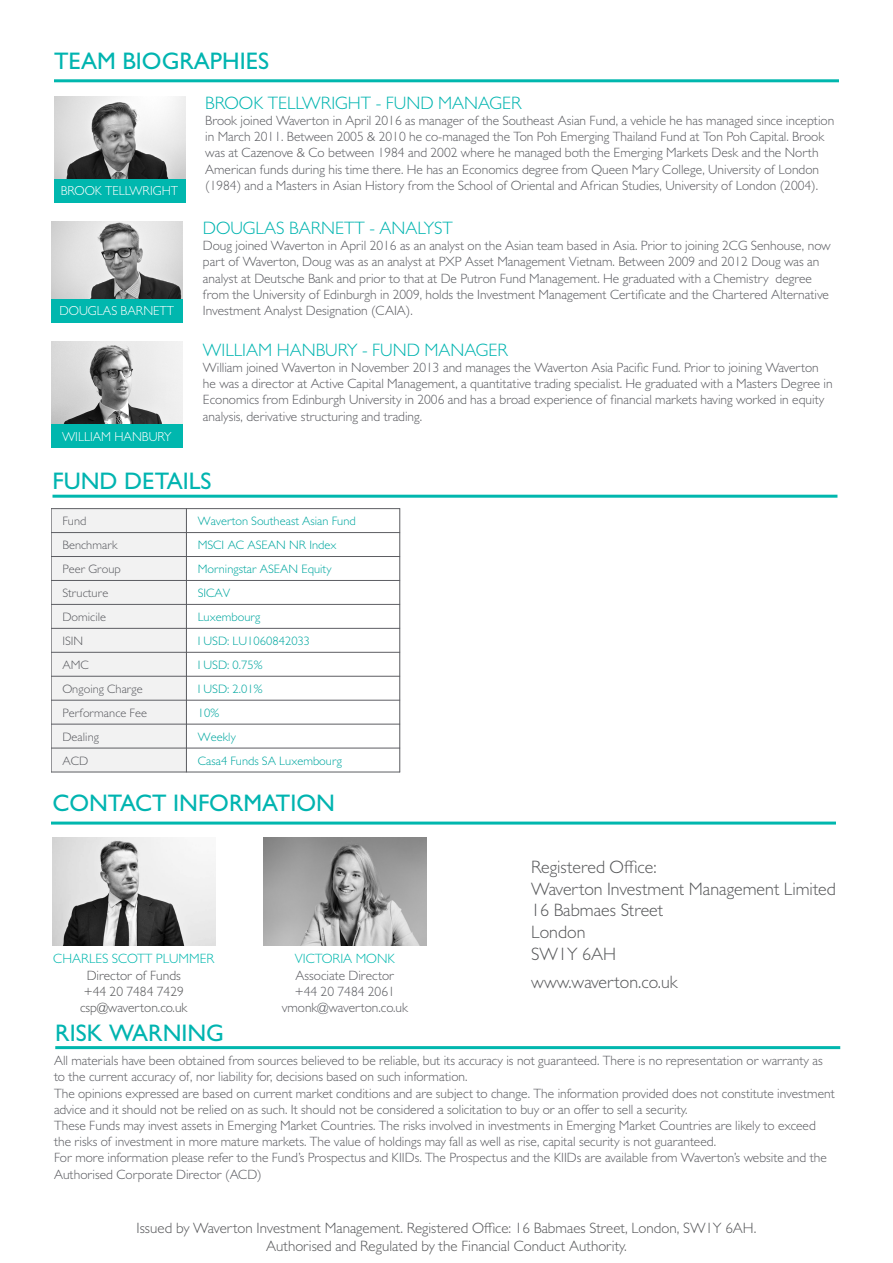
<style>
.page{position:relative;width:893px;height:1263px;background:#fff}
.page>*{position:absolute;margin:0;border:0;box-sizing:border-box;transform-origin:0 0}
.MP_-_Heading{font:500 24px "Gill Sans MT Pro";color:#00b4b0}
.t1{font:300 18px "Gill Sans MT Pro";color:#57585a}
.t2{font:300 18px "Gill Sans MT Pro";color:#00b4b0}
.t3{font:300 15px "Gill Sans MT Pro";color:#57585a}
.t4{font:300 13.5px/16.2px "Gill Sans MT Pro";color:#5b5c61}
.t5{font:300 13.5px "Gill Sans MT Pro";color:#57585a}
.t6{font:300 13.5px "Gill Sans MT Pro";color:#00b7ae}
.t7{font:300 13.05px "Gill Sans MT Pro";color:#fff}
.t8{font:300 12.3px "Gill Sans MT Pro";color:#00a7a0}
.t9{font:300 12.3px "Gill Sans MT Pro";color:#5b5c61}
</style>
<div class="page">
<hr style="left:52px;top:495px;width:785px;height:3px;background:#00b7ae">
<hr style="left:54px;top:79px;width:785px;height:3px;background:#00b7ae">
<hr style="left:51px;top:821px;width:785px;height:3px;background:#00b7ae">
<img style="left:52px;top:837px;width:163px;height:108px">
<img style="left:264px;top:837px;width:162px;height:108px">
<hr style="left:55px;top:1046px;width:785px;height:3px;background:#00b7ae">
<img style="left:51px;top:342px;width:132px;height:82px">
<div style="left:51px;top:424px;width:132px;height:24px;background:#00b7ae"></div>
<img style="left:54px;top:97px;width:131px;height:82px">
<div style="left:54px;top:179px;width:131px;height:24px;background:#00b7ae"></div>
<img style="left:51px;top:222px;width:132px;height:77px">
<div style="left:51px;top:299px;width:132px;height:24px;background:#00b7ae"></div>
<div style="left:51px;top:509px;width:135px;height:24px;background:#f2f2f2"></div>
<div style="left:51px;top:533px;width:135px;height:23px;background:#f2f2f2"></div>
<div style="left:51px;top:556px;width:135px;height:24px;background:#f2f2f2"></div>
<div style="left:51px;top:580px;width:135px;height:24px;background:#f2f2f2"></div>
<div style="left:51px;top:604px;width:135px;height:24px;background:#f2f2f2"></div>
<div style="left:51px;top:628px;width:135px;height:24px;background:#f2f2f2"></div>
<div style="left:51px;top:652px;width:135px;height:24px;background:#f2f2f2"></div>
<div style="left:51px;top:676px;width:135px;height:24px;background:#f2f2f2"></div>
<div style="left:51px;top:700px;width:135px;height:24px;background:#f2f2f2"></div>
<div style="left:51px;top:724px;width:135px;height:24px;background:#f2f2f2"></div>
<div style="left:51px;top:748px;width:135px;height:24px;background:#f2f2f2"></div>
<hr style="left:186px;top:509px;width:1px;height:263px;background:#5b5c61">
<hr style="left:51px;top:532px;width:349px;height:1px;background:#5b5c61">
<hr style="left:51px;top:556px;width:349px;height:1px;background:#5b5c61">
<hr style="left:51px;top:580px;width:349px;height:1px;background:#5b5c61">
<hr style="left:51px;top:604px;width:349px;height:1px;background:#5b5c61">
<hr style="left:51px;top:628px;width:349px;height:1px;background:#5b5c61">
<hr style="left:51px;top:652px;width:349px;height:1px;background:#5b5c61">
<hr style="left:51px;top:676px;width:349px;height:1px;background:#5b5c61">
<hr style="left:51px;top:700px;width:349px;height:1px;background:#5b5c61">
<hr style="left:51px;top:724px;width:349px;height:1px;background:#5b5c61">
<hr style="left:51px;top:748px;width:349px;height:1px;background:#5b5c61">
<hr style="left:51px;top:509px;width:1px;height:263px;background:#5b5c61">
<hr style="left:399px;top:509px;width:1px;height:263px;background:#5b5c61">
<hr style="left:51px;top:509px;width:349px;height:1px;background:#5b5c61">
<hr style="left:51px;top:772px;width:349px;height:1px;background:#5b5c61">
<p class="MP_-_Heading" style="left:54px;top:47px;width:217px">TEAM BIOGRAPHIES</p>
<p class="t7" style="left:61px;top:183px;width:119px">BROOK TELLWRIGHT</p>
<p class="t7" style="left:60px;top:303px;width:116px">DOUGLAS BARNETT</p>
<p class="t7" style="left:62px;top:428px;width:111px">WILLIAM HANBURY</p>
<p class="t2" style="left:205px;top:92px;width:318px">BROOK TELLWRIGHT - FUND MANAGER</p>
<p class="t4" style="left:205px;top:112px;width:631px">Brook joined Waverton in April 2016 as manager of the Southeast Asian Fund, a vehicle he has managed since inception in March 2011. Between 2005 &amp; 2010 he co-managed the Ton Poh Emerging Thailand Fund at Ton Poh Capital. Brook was at Cazenove &amp; Co between 1984 and 2002 where he managed both the Emerging Markets Desk and the North American funds during his time there. He has an Economics degree from Queen Mary College, University of London (1984) and a Masters in Asian History from the School of Oriental and African Studies, University of London (2004).</p>
<p class="t2" style="left:203px;top:217px;width:251px">DOUGLAS BARNETT - ANALYST</p>
<p class="t4" style="left:203px;top:237px;width:629px">Doug joined Waverton in April 2016 as an analyst on the Asian team based in Asia. Prior to joining 2CG Senhouse, now part of Waverton, Doug was as an analyst at PXP Asset Management Vietnam. Between 2009 and 2012 Doug was an analyst at Deutsche Bank and prior to that at De Putron Fund Management. He graduated with a Chemistry degree from the University of Edinburgh in 2009, holds the Investment Management Certificate and the Chartered Alternative Investment Analyst Designation (CAIA).</p>
<p class="t2" style="left:203px;top:339px;width:307px">WILLIAM HANBURY - FUND MANAGER</p>
<p class="t4" style="left:203px;top:359px;width:631px">William joined Waverton in November 2013 and manages the Waverton Asia Pacific Fund. Prior to joining Waverton he was a director at Active Capital Management, a quantitative trading specialist. He graduated with a Masters Degree in Economics from Edinburgh University in 2006 and has a broad experience of financial markets having worked in equity analysis, derivative structuring and trading.</p>
<p class="MP_-_Heading" style="left:52px;top:466px;width:161px">FUND DETAILS</p>
<p class="t9" style="left:62px;top:514px;width:26px">Fund</p>
<p class="t8" style="left:198px;top:514px;width:160px">Waverton Southeast Asian Fund</p>
<p class="t9" style="left:62px;top:538px;width:57px">Benchmark</p>
<p class="t8" style="left:198px;top:538px;width:140px">MSCI AC ASEAN NR Index</p>
<p class="t9" style="left:62px;top:562px;width:60px">Peer Group</p>
<p class="t8" style="left:198px;top:562px;width:135px">Morningstar ASEAN Equity</p>
<p class="t9" style="left:62px;top:586px;width:47px">Structure</p>
<p class="t8" style="left:198px;top:586px;width:34px">SICAV</p>
<p class="t9" style="left:62px;top:610px;width:45px">Domicile</p>
<p class="t8" style="left:198px;top:610px;width:64px">Luxembourg</p>
<p class="t9" style="left:62px;top:633px;width:22px">ISIN</p>
<p class="t8" style="left:198px;top:633px;width:114px">I USD: LU1060842033</p>
<p class="t9" style="left:62px;top:657px;width:28px">AMC</p>
<p class="t8" style="left:198px;top:657px;width:66px">I USD: 0.75%</p>
<p class="t9" style="left:62px;top:681px;width:82px">Ongoing Charge</p>
<p class="t8" style="left:198px;top:681px;width:66px">I USD: 2.01%</p>
<p class="t9" style="left:62px;top:705px;width:86px">Performance Fee</p>
<p class="t8" style="left:198px;top:705px;width:23px">10%</p>
<p class="t9" style="left:62px;top:729px;width:38px">Dealing</p>
<p class="t8" style="left:198px;top:729px;width:40px">Weekly</p>
<p class="t9" style="left:62px;top:753px;width:27px">ACD</p>
<p class="t8" style="left:198px;top:753px;width:146px">Casa4 Funds SA Luxembourg</p>
<p class="MP_-_Heading" style="left:52px;top:789px;width:284px">CONTACT INFORMATION</p>
<p class="t6" style="left:53px;top:951px;width:163px">CHARLES SCOTT PLUMMER</p>
<p class="t5" style="left:87px;top:967px;width:96px">Director of Funds</p>
<p class="t5" style="left:84px;top:983px;width:102px">+44 20 7484 7429</p>
<p class="t5" style="left:80px;top:999px;width:109px">csp@waverton.co.uk</p>
<p class="t6" style="left:295px;top:951px;width:102px">VICTORIA MONK</p>
<p class="t4" style="left:295px;top:967px;width:100px">Associate Director</p>
<p class="t4" style="left:295px;top:983px;width:102px">+44 20 7484 2061</p>
<p class="t4" style="left:282px;top:999px;width:128px">vmonk@waverton.co.uk</p>
<p class="t1" style="left:531px;top:856px;width:127px">Registered Office:</p>
<p class="t1" style="left:531px;top:878px;width:306px">Waverton Investment Management Limited</p>
<p class="t1" style="left:531px;top:899px;width:134px">16 Babmaes Street</p>
<p class="t1" style="left:531px;top:921px;width:56px">London</p>
<p class="t1" style="left:531px;top:943px;width:86px">SW1Y 6AH</p>
<p class="t1" style="left:531px;top:971px;width:148px">www.waverton.co.uk</p>
<p class="MP_-_Heading" style="left:55px;top:1019px;width:170px">RISK WARNING</p>
<p class="t4" style="left:54px;top:1052px;width:770px">All materials have been obtained from sources believed to be reliable, but its accuracy is not guaranteed. There is no representation or warranty as to the current accuracy of, nor liability for, decisions based on such information.</p>
<p class="t4" style="left:54px;top:1085px;width:782px">The opinions expressed are based on current market conditions and are subject to change. The information provided does not constitute investment advice and it should not be relied on as such. It should not be considered a solicitation to buy or an offer to sell a security.</p>
<p class="t4" style="left:54px;top:1117px;width:763px">These Funds may invest assets in Emerging Market Countries. The risks involved in investments in Emerging Market Countries are likely to exceed the risks of investment in more mature markets. The value of holdings may fall as well as rise, capital security is not guaranteed.</p>
<p class="t4" style="left:54px;top:1149px;width:774px">For more information please refer to the Fund’s Prospectus and KIIDs. The Prospectus and the KIIDs are available from Waverton’s website and the<br>Authorised Corporate Director (ACD)</p>
<p class="t3" style="left:137px;top:1219px;width:621px">Issued by Waverton Investment Management. Registered Office: 16 Babmaes Street, London, SW1Y 6AH.</p>
<p class="t3" style="left:266px;top:1237px;width:362px">Authorised and Regulated by the Financial Conduct Authority.</p>
</div>
